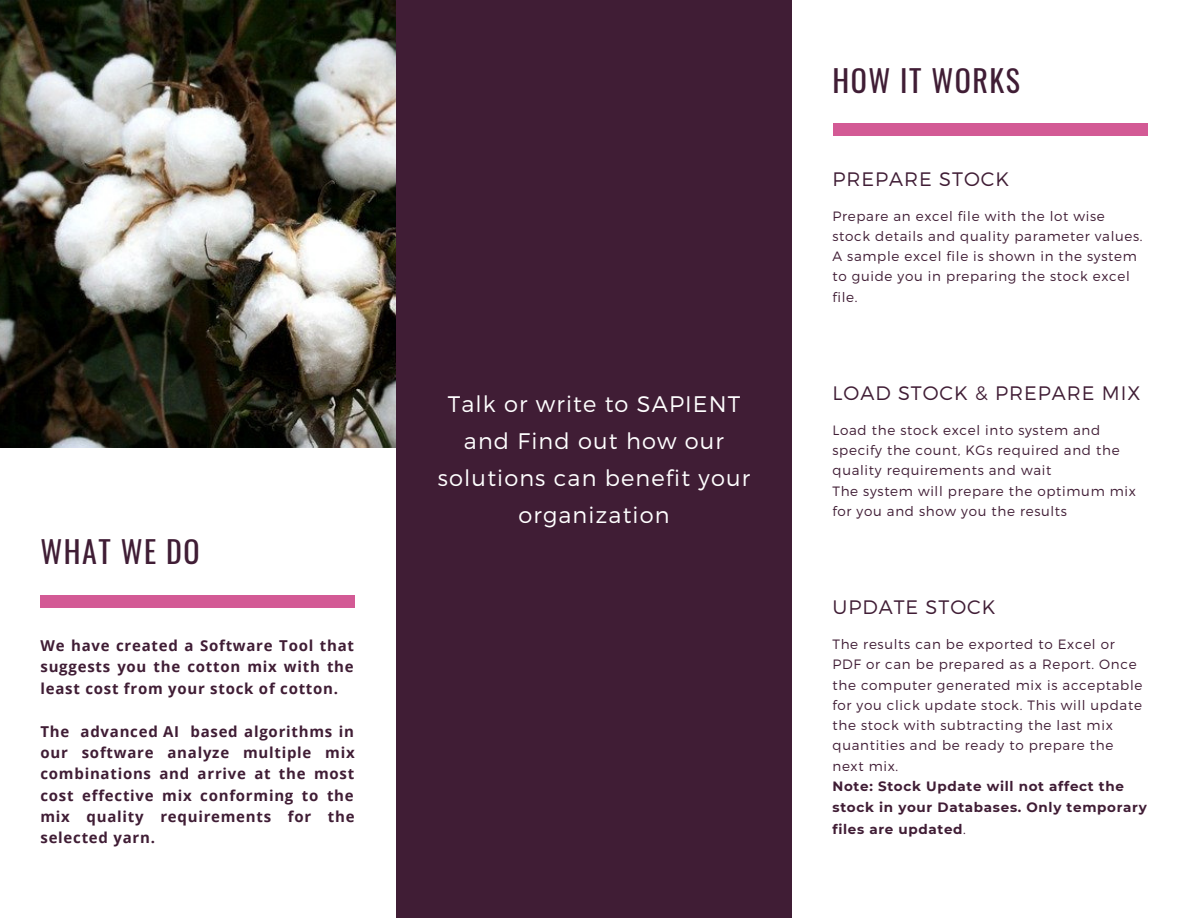
<style>
.page{position:relative;width:1188px;height:918px;background:#fff}
.page>*{position:absolute;margin:0;border:0;box-sizing:border-box;transform-origin:0 0}
.t1{font:30px "Oswald";letter-spacing:.05em;color:#401d35}
.t2{font:300 22.5px/37.2px "Montserrat";letter-spacing:.05em;color:#fff;text-align:center}
.t3{font:300 19.5px "Montserrat";letter-spacing:.05em;color:#401d35}
.t4{font:700 15px/21.3px "Open Sans";letter-spacing:.05em;color:#401d35;text-align:justify}
.t5{font:300 13.5px/20.2px "Montserrat";letter-spacing:.05em;color:#401d35}
.t6{font:700 13.5px/21.3px "Montserrat";letter-spacing:.05em;color:#401d35}
.s1{font-weight:300}
</style>
<div class="page">
<div style="left:396px;top:0;width:396px;height:918px;background:#401d35"></div>
<div style="left:40px;top:595px;width:315px;height:12px;background:#d35a95"></div>
<div style="left:833px;top:124px;width:315px;height:12px;background:#d35a95"></div>
<img style="left:0;top:0;width:396px;height:448px">
<h1 class="t1" style="left:40px;top:528px;width:161px">WHAT WE DO</h1>
<p class="t4" style="left:40px;top:635px;width:315px">We have created a Software Tool that suggests you the cotton mix with the least cost from your stock of cotton.</p>
<p class="t4" style="left:40px;top:720px;width:316px">The advanced AI based algorithms in our software analyze multiple mix combinations and arrive at the most cost effective mix conforming to the mix quality requirements for the selected yarn.</p>
<h2 class="t2" style="left:438px;top:384px;width:314px">Talk or write to SAPIENT and Find out how our solutions can benefit your organization</h2>
<h1 class="t1" style="left:833px;top:57px;width:189px">HOW IT WORKS</h1>
<h3 class="t3" style="left:833px;top:166px;width:178px">PREPARE STOCK</h3>
<p class="t5" style="left:833px;top:205px;width:312px">Prepare an excel file with the lot wise stock details and quality parameter values.<br>A sample excel file is shown in the system to guide you in preparing the stock excel file.</p>
<h3 class="t3" style="left:833px;top:381px;width:309px">LOAD STOCK &amp; PREPARE MIX</h3>
<p class="t5" style="left:833px;top:419px;width:305px">Load the stock excel into system and specify the count, KGs required and the quality requirements and wait<br>The system will prepare the optimum mix for you and show you the results</p>
<h3 class="t3" style="left:833px;top:595px;width:164px">UPDATE STOCK</h3>
<p class="t5" style="left:833px;top:634px;width:311px">The results can be exported to Excel or PDF or can be prepared as a Report. Once the computer generated mix is acceptable for you click update stock. This will update the stock with subtracting the last mix quantities and be ready to prepare the next mix.</p>
<p class="t6" style="left:833px;top:775px;width:316px">Note: Stock Update will not affect the stock in your Databases. Only temporary files are updated<span class="s1">.</span></p>
</div>
